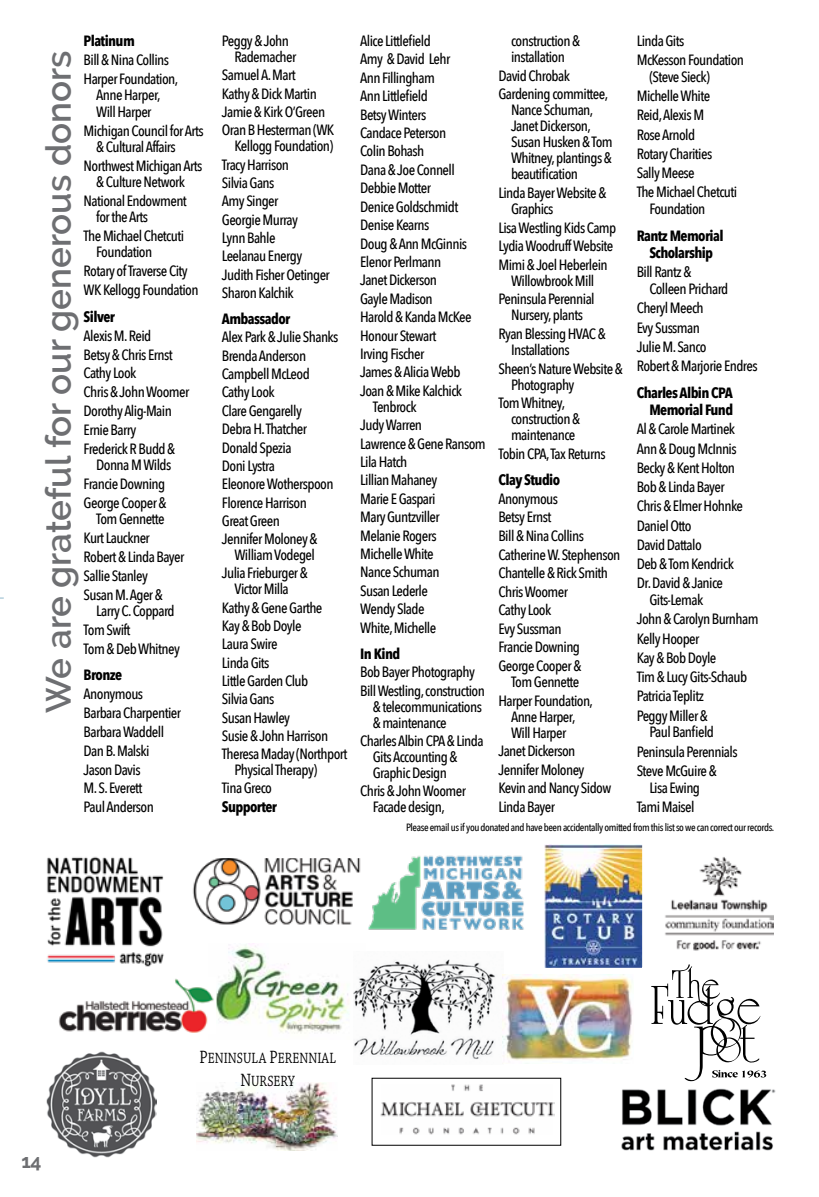
<style>
.page{position:relative;width:819px;height:1197px;background:#fff}
.page>*{position:absolute;margin:0;border:0;box-sizing:border-box;transform-origin:0 0}
.t1{font:600 35px "Raleway";color:#6e6f72}
.t2{font:700 19.25px "Raleway";color:#6d6e71}
.t3{font:15.58px/22.6px "Chaparral Pro";letter-spacing:.005em;color:#000;text-align:center;scale:.8 1}
.t4{font:500 14.88px/18.4px "Avenir Next Condensed";letter-spacing:-.04em;color:#000}
.t5{font:700 14.88px/16.8px "Avenir Next Condensed";letter-spacing:-.04em;color:#000;text-align:center}
.t6{font:500 10.5px "Avenir Next Condensed";letter-spacing:-.04em;color:#000}
.s1{font-size:18.72px}
</style>
<div class="page">
<img style="left:357px;top:855px;width:167px;height:75px">
<img style="left:47px;top:856px;width:117px;height:111px">
<img style="left:192px;top:859px;width:175px;height:71px">
<img style="left:46px;top:1051px;width:111px;height:107px">
<img style="left:216px;top:943px;width:138px;height:91px">
<img style="left:58px;top:978px;width:156px;height:55px">
<img style="left:621px;top:1088px;width:155px;height:62px">
<img style="left:354px;top:959px;width:149px;height:101px">
<img style="left:665px;top:857px;width:109px;height:94px">
<svg style="left:651px;top:964px;width:115px;height:117px"></svg>
<img style="left:546px;top:845px;width:95px;height:122px">
<div style="left:543px;top:840px;width:101px;height:130px;border:2px solid #fff"></div>
<img style="left:196px;top:1082px;width:142px;height:68px">
<img style="left:380px;top:1084px;width:174px;height:51px">
<img style="left:502px;top:975px;width:131px;height:85px">
<p class="t5" style="left:84px;top:33px;width:53px">Platinum</p>
<p class="t4" style="left:84px;top:51px;width:96px;line-height:18.9px">Bill &amp; Nina Collins<br>Harper Foundation,</p>
<p class="t4" style="left:96px;top:87px;width:66px;line-height:16.3px">Anne Harper,<br>Will Harper</p>
<p class="t4" style="left:96px;top:122px;width:109px;line-height:16.3px;text-indent:-13px">Michigan Council for Arts &amp; Cultural Affairs</p>
<p class="t4" style="left:84px;top:157px;width:120px;line-height:16.3px;text-align:center">Northwest Michigan Arts &amp; Culture Network</p>
<p class="t4" style="left:96px;top:193px;width:92px;line-height:16.3px;text-indent:-13px">National Endowment for the Arts</p>
<p class="t4" style="left:96px;top:228px;width:89px;line-height:16.3px;text-indent:-13px">The Michael Chetcuti<br>Foundation</p>
<p class="t4" style="left:84px;top:262px;width:116px;line-height:18.9px">Rotary of Traverse City<br>WK Kellogg Foundation</p>
<p class="t5" style="left:84px;top:308px;width:33px">Silver</p>
<p class="t4" style="left:84px;top:326px;width:107px;line-height:18.9px">Alexis M. Reid<br>Betsy &amp; Chris Ernst<br>Cathy Look<br>Chris &amp; John Woomer<br>Dorothy Alig-Main<br>Ernie Barry<br>Frederick R Budd &amp;</p>
<p class="t4" style="left:84px;top:455px;width:89px;line-height:18.9px;text-indent:13px">Donna M Wilds<br>Francie Downing<br>George Cooper &amp;</p>
<p class="t4" style="left:84px;top:509px;width:102px;line-height:18.9px;text-indent:13px">Tom Gennette<br>Kurt Lauckner<br>Robert &amp; Linda Bayer<br>Sallie Stanley<br>Susan M. Ager &amp;</p>
<p class="t4" style="left:84px;top:601px;width:98px;line-height:18.9px;text-indent:13px">Larry C. Coppard<br>Tom Swift<br>Tom &amp; Deb Whitney</p>
<p class="t5" style="left:84px;top:667px;width:40px">Bronze</p>
<p class="t4" style="left:84px;top:684px;width:99px;line-height:18.9px">Anonymous<br>Barbara Charpentier<br>Barbara Waddell<br>Dan B. Malski<br>Jason Davis<br>M. S. Everett<br>Paul Anderson</p>
<h1 class="t1" style="left:39px;top:713px;width:664px;rotate:-90deg">We are grateful for our generous donors</h1>
<p class="t4" style="left:235px;top:33px;width:63px;line-height:15.8px;text-indent:-13px">Peggy &amp; John<br>Rademacher</p>
<p class="t4" style="left:222px;top:66px;width:114px">Samuel A. Mart<br>Kathy &amp; Dick Martin<br>Jamie &amp; Kirk O’Green<br>Oran B Hesterman (WK</p>
<p class="t4" style="left:222px;top:137px;width:113px;text-indent:13px">Kellogg Foundation)<br>Tracy Harrison<br>Silvia Gans<br>Amy Singer<br>Georgie Murray<br>Lynn Bahle<br>Leelanau Energy<br>Judith Fisher Oetinger<br>Sharon Kalchik</p>
<p class="t5" style="left:222px;top:310px;width:70px">Ambassador</p>
<p class="t4" style="left:222px;top:328px;width:118px">Alex Park &amp; Julie Shanks<br>Brenda Anderson<br>Campbell McLeod<br>Cathy Look<br>Clare Gengarelly<br>Debra H. Thatcher<br>Donald Spezia<br>Doni Lystra<br>Eleonore Wotherspoon<br>Florence Harrison<br>Great Green<br>Jennifer Moloney &amp;</p>
<p class="t4" style="left:222px;top:546px;width:95px;text-indent:13px">William Vodegel<br>Julia Frieburger &amp;</p>
<p class="t4" style="left:222px;top:580px;width:127px;text-indent:13px">Victor Milla<br>Kathy &amp; Gene Garthe<br>Kay &amp; Bob Doyle<br>Laura Swire<br>Linda Gits<br>Little Garden Club<br>Silvia Gans<br>Susan Hawley<br>Susie &amp; John Harrison<br>Theresa Maday (Northport</p>
<p class="t4" style="left:222px;top:761px;width:97px;text-indent:13px">Physical Therapy)<br>Tina Greco</p>
<p class="t5" style="left:222px;top:798px;width:57px">Supporter</p>
<p class="t4" style="left:360px;top:32px;width:113px">Alice Littlefield<br>Amy &amp; David Lehr<br>Ann Fillingham<br>Ann Littlefield<br>Betsy Winters<br>Candace Peterson<br>Colin Bohash<br>Dana &amp; Joe Connell<br>Debbie Motter<br>Denice Goldschmidt<br>Denise Kearns<br>Doug &amp; Ann McGinnis<br>Elenor Perlmann<br>Janet Dickerson<br>Gayle Madison<br>Harold &amp; Kanda McKee<br>Honour Stewart<br>Irving Fischer<br>James &amp; Alicia Webb<br>Joan &amp; Mike Kalchick</p>
<p class="t4" style="left:360px;top:397px;width:127px;text-indent:13px">Tenbrock<br>Judy Warren<br>Lawrence &amp; Gene Ransom<br>Lila Hatch<br>Lillian Mahaney<br>Marie E Gaspari<br>Mary Guntzviller<br>Melanie Rogers<br>Michelle White<br>Nance Schuman<br>Susan Lederle<br>Wendy Slade<br>White, Michelle</p>
<p class="t5" style="left:360px;top:645px;width:42px">In Kind</p>
<p class="t4" style="left:360px;top:663px;width:126px">Bob Bayer Photography<br>Bill Westling, construction</p>
<p class="t4" style="left:373px;top:699px;width:111px;line-height:15.9px">&amp; telecommunications &amp; maintenance</p>
<p class="t4" style="left:373px;top:733px;width:112px;line-height:15.9px;text-indent:-13px">Charles Albin CPA &amp; Linda<br>Gits Accounting &amp;<br>Graphic Design</p>
<p class="t4" style="left:360px;top:783px;width:107px;line-height:15.9px;text-align:center">Chris &amp; John Woomer<br>Facade design,</p>
<p class="t4" style="left:511px;top:33px;width:71px;line-height:16.1px">construction &amp; installation</p>
<p class="t4" style="left:498px;top:66px;width:111px">David Chrobak<br>Gardening committee,</p>
<p class="t4" style="left:511px;top:102px;width:103px;line-height:16.1px">Nance Schuman,<br>Janet Dickerson,<br>Susan Husken &amp; Tom<br>Whitney, plantings &amp; beautification</p>
<p class="t4" style="left:511px;top:185px;width:97px;line-height:16.1px;text-indent:-13px">Linda Bayer Website &amp;<br>Graphics</p>
<p class="t4" style="left:498px;top:218px;width:119px">Lisa Westling Kids Camp<br>Lydia Woodruff Website<br>Mimi &amp; Joel Heberlein</p>
<p class="t4" style="left:498px;top:271px;width:98px;text-align:right">Willowbrook Mill<br>Peninsula Perennial</p>
<p class="t4" style="left:498px;top:306px;width:109px;text-indent:13px">Nursery, plants<br>Ryan Blessing HVAC &amp;</p>
<p class="t4" style="left:498px;top:341px;width:126px;text-indent:13px">Installations<br>Sheen’s Nature Website &amp;</p>
<p class="t4" style="left:498px;top:375px;width:78px;text-indent:13px">Photography<br>Tom Whitney,</p>
<p class="t4" style="left:511px;top:411px;width:71px;line-height:16.1px">construction &amp; maintenance</p>
<p class="t4" style="left:498px;top:444px;width:109px">Tobin CPA, Tax Returns</p>
<p class="t5" style="left:498px;top:472px;width:63px">Clay Studio</p>
<p class="t4" style="left:498px;top:489px;width:123px">Anonymous<br>Betsy Ernst<br>Bill &amp; Nina Collins<br>Catherine W. Stephenson<br>Chantelle &amp; Rick Smith<br>Chris Woomer<br>Cathy Look<br>Evy Sussman<br>Francie Downing<br>George Cooper &amp;</p>
<p class="t4" style="left:498px;top:672px;width:96px;text-align:center">Tom Gennette<br>Harper Foundation,</p>
<p class="t4" style="left:511px;top:708px;width:66px;line-height:16.1px">Anne Harper,<br>Will Harper</p>
<p class="t4" style="left:498px;top:742px;width:114px">Janet Dickerson<br>Jennifer Moloney<br>Kevin and Nancy Sidow<br>Linda Bayer</p>
<p class="t4" style="left:637px;top:31px;width:109px;line-height:19.2px">Linda Gits<br>McKesson Foundation</p>
<p class="t4" style="left:637px;top:67px;width:102px;line-height:19.2px;text-indent:13px">(Steve Sieck)<br>Michelle White<br>Reid, Alexis M<br>Rose Arnold<br>Rotary Charities<br>Sally Meese<br>The Michael Chetcuti</p>
<p class="t4" style="left:649px;top:200px;width:58px">Foundation</p>
<p class="t5" style="left:637px;top:228px;width:88px">Rantz Memorial<br>Scholarship</p>
<p class="t4" style="left:649px;top:264px;width:81px;line-height:16.8px;text-indent:-13px">Bill Rantz &amp;<br>Colleen Prichard</p>
<p class="t4" style="left:637px;top:298px;width:122px;line-height:19.2px">Cheryl Meech<br>Evy Sussman<br>Julie M. Sanco<br>Robert &amp; Marjorie Endres</p>
<p class="t5" style="left:637px;top:385px;width:98px;text-align:right">Charles Albin CPA<br>Memorial Fund</p>
<p class="t4" style="left:637px;top:419px;width:108px;line-height:19.2px">Al &amp; Carole Martinek<br>Ann &amp; Doug McInnis<br>Becky &amp; Kent Holton<br>Bob &amp; Linda Bayer<br>Chris &amp; Elmer Hohnke<br>Daniel Otto<br>David Dattalo<br>Deb &amp; Tom Kendrick<br>Dr. David &amp; Janice</p>
<p class="t4" style="left:637px;top:590px;width:123px;line-height:19.2px;text-indent:13px">Gits-Lemak<br>John &amp; Carolyn Burnham<br>Kelly Hooper<br>Kay &amp; Bob Doyle<br>Tim &amp; Lucy Gits-Schaub<br>Patricia Teplitz<br>Peggy Miller &amp;</p>
<p class="t4" style="left:637px;top:723px;width:102px;line-height:19.2px;text-indent:13px">Paul Banfield<br>Peninsula Perennials<br>Steve McGuire &amp;</p>
<p class="t4" style="left:637px;top:778px;width:65px;line-height:19.2px;text-indent:13px">Lisa Ewing<br>Tami Maisel</p>
<p class="t6" style="left:406px;top:821px;width:370px">Please email us if you donated and have been accidentally omitted from this list so we can correct our records.</p>
<p class="t2" style="left:21px;top:1150px;width:22px">14</p>
<p class="t3" style="left:200px;top:1048px;width:172px"><span class="s1">P</span>ENINSULA <span class="s1">P</span>ERENNIAL<br><span class="s1">N</span>URSERY</p>
</div>
